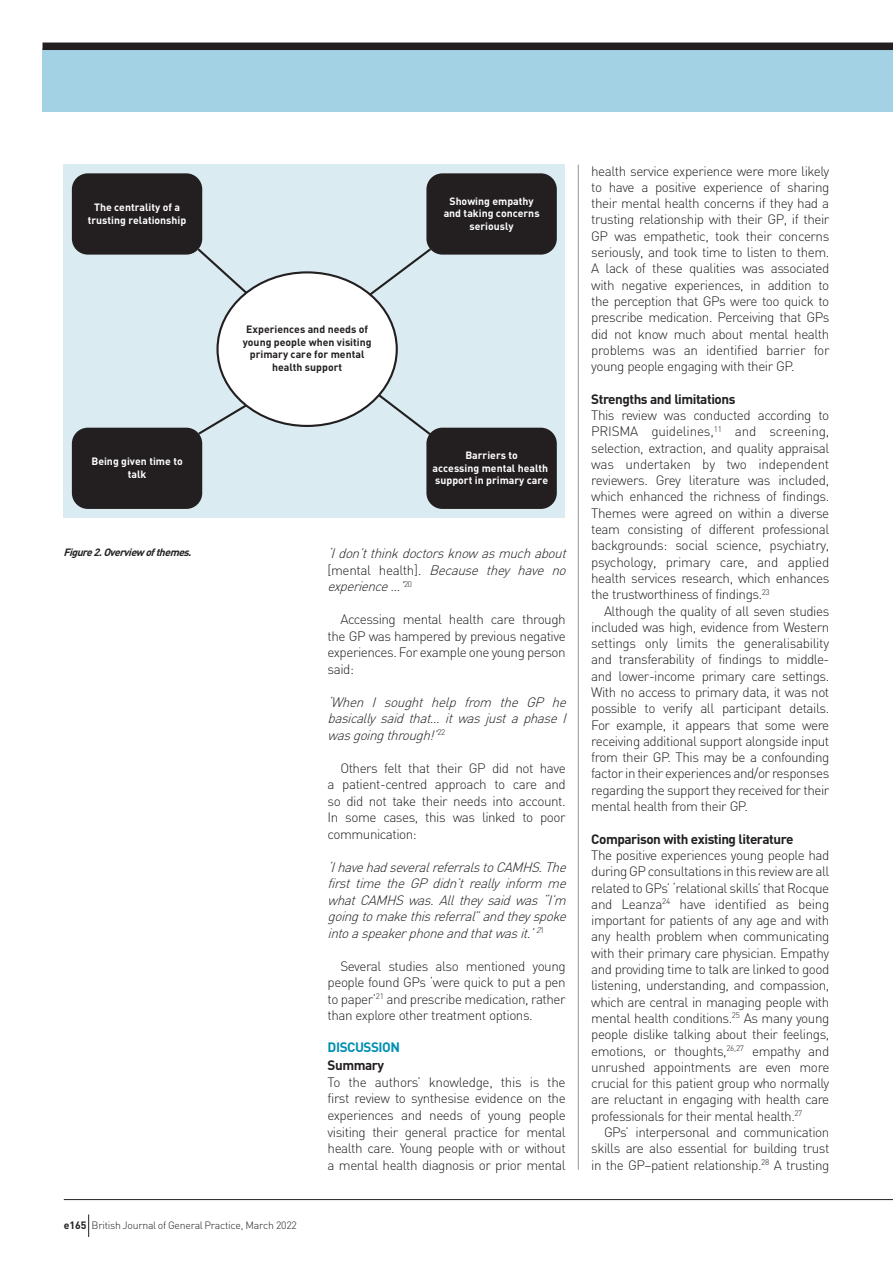
<style>
.page{position:relative;width:893px;height:1263px;background:#fff}
.page>*{position:absolute;margin:0;border:0;box-sizing:border-box;transform-origin:0 0}
.t1{font:300 13.5px/16.4px "DIN";letter-spacing:-.035em;color:#231f20;text-align:justify}
.t2{font:italic 300 13.5px/16.5px "DIN";color:#231f20;text-align:justify}
.t3{font:700 13.5px "DIN";letter-spacing:-.035em;color:#231f20}
.t4{font:700 13.5px "DIN";letter-spacing:-.035em;color:#008fb3}
.t5{font:700 10.5px/12.6px "DIN";color:#fff;text-align:center}
.t6{font:700 10.5px/12.6px "DIN";color:#231f20;text-align:center}
.t7{font:300 10.5px "DIN";letter-spacing:-.025em;color:#231f20}
.t8{font:italic 700 10.5px "DIN";color:#231f20}
.s1{font-style:normal}
.s2{font-weight:700}
</style>
<div class="page">
<div style="left:43px;top:48px;width:850px;height:64px;background:#a2d2e3"></div>
<div style="left:43px;top:43px;width:850px;height:7px;background:#231f20"></div>
<hr style="left:578px;top:165px;width:1px;height:1005px;background:#939598">
<div style="left:63px;top:165px;width:502px;height:353px;background:#daebf2"></div>
<div style="left:426px;top:173px;width:131px;height:82px;background:#231f20;border-radius:16px"></div>
<div style="left:72px;top:173px;width:130px;height:82px;background:#231f20;border-radius:16px"></div>
<div style="left:426px;top:428px;width:131px;height:81px;background:#231f20;border-radius:16px"></div>
<div style="left:72px;top:428px;width:130px;height:81px;background:#231f20;border-radius:16px"></div>
<div style="left:218px;top:272px;width:179px;height:154px;background:#fff;border-radius:50%"></div>
<svg style="left:367px;top:246px;width:66px;height:52px"></svg>
<svg style="left:195px;top:246px;width:54px;height:50px"></svg>
<svg style="left:196px;top:402px;width:53px;height:35px"></svg>
<svg style="left:376px;top:392px;width:62px;height:49px"></svg>
<hr style="left:64px;top:1199px;width:829px;height:1px;background:#231f20">
<svg style="left:88px;top:1214px;width:1px;height:23px"></svg>
<p class="t5" style="left:88px;top:201px;width:100px">The centrality of a trusting relationship</p>
<p class="t5" style="left:444px;top:194px;width:97px">Showing empathy and taking concerns seriously</p>
<p class="t5" style="left:91px;top:455px;width:93px">Being given time to talk</p>
<p class="t8" style="left:63px;top:545px;width:133px">Figure2.Overview ofthemes.</p>
<p class="t6" style="left:243px;top:323px;width:130px">Experiences and needs of young people when visiting primary care for mental health support</p>
<p class="t5" style="left:433px;top:449px;width:117px">Barriers to<br>accessing mental health support in primary care</p>
<p class="t2" style="left:328px;top:545px;width:244px">‘Idon’tthinkdoctorsknow asmuchabout <span class="s1">[ m e n t a l h e a lt h ]</span> . Because they have no experience…’<sup>2</sup> <sup>0</sup></p>
<p class="t1" style="left:328px;top:611px;width:240px;text-indent:13px">Accessing mental health care through the GP was hampered by previous negative experiences. For example one young person said:</p>
<p class="t2" style="left:328px;top:693px;width:244px">‘When I sought help from the GP he basically said that… it was just a phase I wasgoingthrough!’<sup>2</sup> <sup>2</sup></p>
<p class="t1" style="left:328px;top:759px;width:240px;text-indent:13px">Others felt that their GP did not have a patient-centred approach to care and so did not take their needs into account.<br>In some cases, this was linked to poor communication:</p>
<p class="t2" style="left:328px;top:858px;width:244px">‘IhavehadseveralreferralstoCAMHS.The first time the GP didn’t really inform me whatCAMHSwas.Alltheysaidwas“I’m goingtomakethisreferral”andtheyspoke intoaspeakerphoneandthatwasit.’<sup>2</sup><sup>1</sup></p>
<p class="t1" style="left:328px;top:957px;width:240px;text-indent:13px">Several studies also mentioned young people found GPs ‘were quick to put a pen to paper’<sup>21</sup> and prescribe medication, rather than explore other treatment options.</p>
<p class="t4" style="left:328px;top:1039px;width:74px">DISCUSSION</p>
<p class="t3" style="left:328px;top:1056px;width:58px">Summary</p>
<p class="t1" style="left:328px;top:1073px;width:240px">To the authors’ knowledge, this is the first review to synthesise evidence on the experiences and needs of young people visiting their general practice for mental health care. Young people with or without a mental health diagnosis or prior mental</p>
<p class="t7" style="left:64px;top:1219px;width:235px"><span class="s2">e165</span> British Journal of General Practice, March 2022</p>
<p class="t1" style="left:591px;top:162px;width:240px">health service experience were more likely to have a positive experience of sharing their mental health concerns if they had a trusting relationship with their GP, if their GP was empathetic, took their concerns seriously, and took time to listen to them.<br>A lack of these qualities was associated with negative experiences, in addition to the perception that GPs were too quick to prescribe medication. Perceiving that GPs did not know much about mental health problems was an identified barrier for young people engaging with their GP.</p>
<p class="t3" style="left:591px;top:390px;width:146px">Strengths and limitations</p>
<p class="t1" style="left:591px;top:407px;width:240px">This review was conducted according to PRISMA guidelines,<sup>11</sup> and screening, selection, extraction, and quality appraisal was undertaken by two independent reviewers. Grey literature was included, which enhanced the richness of findings.<br>Themes were agreed on within a diverse team consisting of different professional backgrounds: social science, psychiatry, psychology, primary care, and applied health services research, which enhances the trustworthiness of findings.<sup>23</sup></p>
<p class="t1" style="left:591px;top:602px;width:240px;text-indent:13px">Although the quality of all seven studies included was high, evidence from Western settings only limits the generalisability and transferability of findings to middle&shy;and lower-income primary care settings.<br>With no access to primary data, it was not possible to verify all participant details.<br>For example, it appears that some were receiving additional support alongside input from their GP. This may be a confounding factor in their experiences and/or responses regarding the support they received for their mental health from their GP.</p>
<p class="t3" style="left:591px;top:830px;width:204px">Comparison with existing literature</p>
<p class="t1" style="left:591px;top:847px;width:240px">The positive experiences young people had during GP consultations in this review are all related to GPs’ ‘relational skills’ that Rocque and Leanza<sup>24</sup> have identified as being important for patients of any age and with any health problem when communicating with their primary care physician. Empathy and providing time to talk are linked to good listening, understanding, and compassion, which are central in managing people with mental health conditions.<sup>25</sup> As many young people dislike talking about their feelings, emotions, or thoughts,<sup>26,27</sup> empathy and unrushed appointments are even more crucial for this patient group who normally are reluctant in engaging with health care professionals for their mental health.<sup>27</sup></p>
<p class="t1" style="left:591px;top:1124px;width:240px;text-indent:13px">GPs’ interpersonal and communication skills are also essential for building trust in the GP–patient relationship.<sup>28</sup> A trusting</p>
</div>
